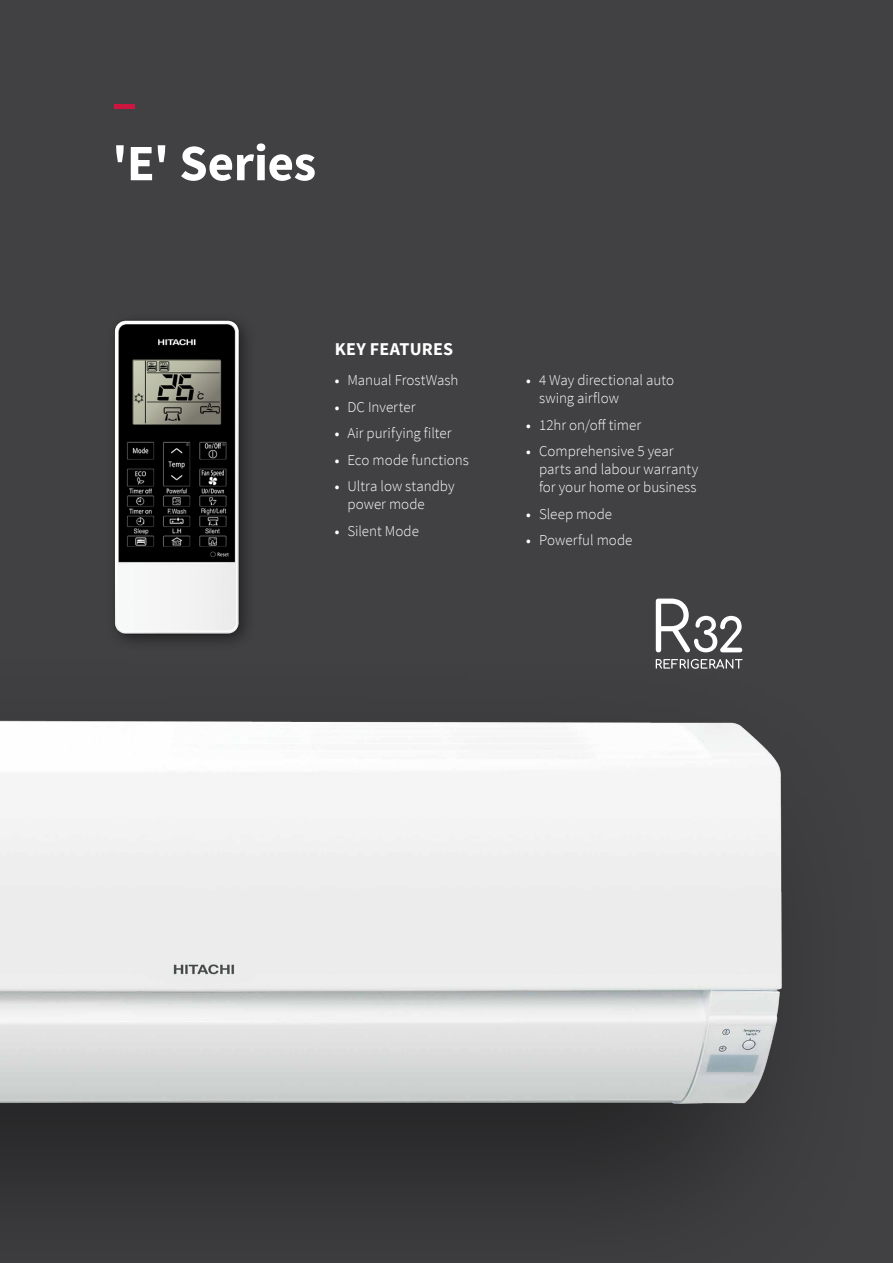
<style>
.page{position:relative;width:893px;height:1263px;background:#414042}
.page>*{position:absolute;margin:0;border:0;box-sizing:border-box;transform-origin:0 0}
.t1{font:700 51px "Source Sans Pro";letter-spacing:-.005em;color:#fff}
.t2{font:700 51px "Source Sans Pro";color:#cd163f}
.t3{font:700 18px "Source Sans Pro";letter-spacing:.01em;color:#fff}
.t4{font:300 15px/18px "Source Sans Pro";color:#fff}
.s1{font-weight:700;font-size:13.5px}
</style>
<div class="page">
<img style="left:0;top:665px;width:782px;height:543px">
<div style="left:107px;top:312px;width:149px;height:339px;background:#000;opacity:.45"></div>
<img style="left:112px;top:319px;width:128px;height:315px">
<svg style="left:656px;top:598px;width:86px;height:54px"></svg>
<svg style="left:656px;top:659px;width:87px;height:10px"></svg>
<h1 class="t2" style="left:112px;top:68px;width:26px">–</h1>
<h1 class="t1" style="left:112px;top:129px;width:205px">'E' Series</h1>
<p class="t3" style="left:335px;top:337px;width:120px">KEY FEATURES</p>
<p class="t4" style="left:335px;top:371px;width:125px"><span class="s1">•</span> Manual FrostWash</p>
<p class="t4" style="left:335px;top:398px;width:82px"><span class="s1">•</span> DC Inverter</p>
<p class="t4" style="left:335px;top:424px;width:118px"><span class="s1">•</span> Air purifying filter</p>
<p class="t4" style="left:335px;top:451px;width:136px"><span class="s1">•</span> Eco mode functions</p>
<p class="t4" style="left:347px;top:477px;width:109px;text-indent:-13px"><span class="s1">•</span> Ultra low standby power mode</p>
<p class="t4" style="left:335px;top:522px;width:86px"><span class="s1">•</span> Silent Mode</p>
<p class="t4" style="left:539px;top:371px;width:137px;text-indent:-13px"><span class="s1">•</span> 4 Way directional auto swing airflow</p>
<p class="t4" style="left:526px;top:416px;width:116px"><span class="s1">•</span> 12hr on/off timer</p>
<p class="t4" style="left:539px;top:442px;width:161px;text-indent:-13px"><span class="s1">•</span> Comprehensive 5 year parts and labour warranty for your home or business</p>
<p class="t4" style="left:526px;top:505px;width:87px"><span class="s1">•</span> Sleep mode</p>
<p class="t4" style="left:526px;top:531px;width:108px"><span class="s1">•</span> Powerful mode</p>
</div>
